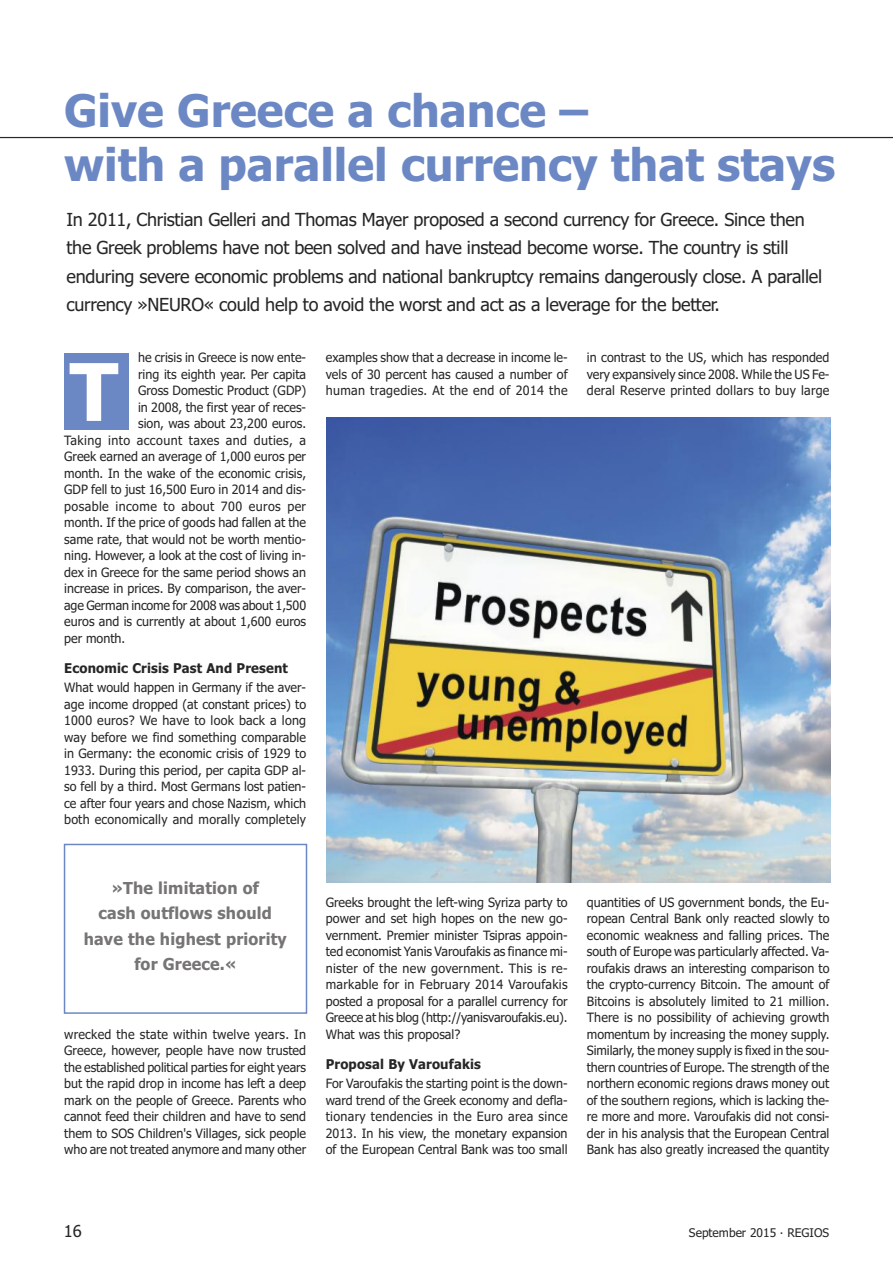
<style>
.page{position:relative;width:893px;height:1269px;background:#fff}
.page>*{position:absolute;margin:0;border:0;box-sizing:border-box;transform-origin:0 0}
.t1{font:700 79.5px "Tahoma";color:#fff}
.t2{font:700 45px/54px "Tahoma";color:#6c88c4}
.t3{font:18px/28.5px "Tahoma";letter-spacing:-.015em;color:#272627}
.t4{font:700 16.5px/25.5px "Tahoma";letter-spacing:.015em;color:#767474;text-align:center}
.t5{font:16.5px "Tahoma";color:#272627}
.t6{font:700 13.5px "Tahoma";letter-spacing:.015em;color:#272627}
.t7{font:12.9px/16.5px "Tahoma";color:#272627;text-align:justify}
.t8{font:12.9px "Tahoma";letter-spacing:.035em;color:#272627}
.t9{font:12px "Tahoma";color:#272627}
</style>
<div class="page">
<hr style="left:0;top:137px;width:893px;height:1px;background:#272627">
<div style="left:64px;top:353px;width:65px;height:77px;background:#6c88c4"></div>
<div style="left:64px;top:844px;width:243px;height:170px;border:2px solid #6c88c4"></div>
<img style="left:326px;top:417px;width:504px;height:465px">
<h2 class="t2" style="left:64px;top:88px;width:773px">Give Greece a chance –<br>with a parallel currency that stays</h2>
<p class="t3" style="left:67px;top:207px;width:757px">In 2011, Christian Gelleri and Thomas Mayer proposed a second currency for Greece. Since then the Greek problems have not been solved and have instead become worse. The country is still enduring severe economic problems and national bankruptcy remains dangerously close. A parallel currency »NEURO« could help to avoid the worst and act as a leverage for the better.</p>
<p class="t7" style="left:138px;top:350px;width:170px">he crisis in Greece is now ente-</p>
<p class="t7" style="left:138px;top:367px;width:170px">ring its eighth year. Per capita</p>
<p class="t7" style="left:138px;top:383px;width:170px">Gross Domestic Product (GDP)</p>
<p class="t7" style="left:138px;top:400px;width:170px">in 2008, the first year of reces-</p>
<p class="t7" style="left:138px;top:416px;width:170px">sion, was about 23,200 euros.</p>
<p class="t8" style="left:64px;top:435px;width:243px">Taking into account taxes and duties, a</p>
<p class="t7" style="left:64px;top:449px;width:243px">Greek earned an average of 1,000 euros per</p>
<p class="t7" style="left:64px;top:466px;width:243px">month. In the wake of the economic crisis,</p>
<p class="t7" style="left:64px;top:482px;width:243px">GDP fell to just 16,500 Euro in 2014 and dis-</p>
<p class="t8" style="left:64px;top:501px;width:243px">posable income to about 700 euros per</p>
<p class="t7" style="left:64px;top:515px;width:243px">month. If the price of goods had fallen at the</p>
<p class="t7" style="left:64px;top:532px;width:243px">same rate, that would not be worth mentio-</p>
<p class="t7" style="left:64px;top:548px;width:243px">ning. However, a look at the cost of living in-</p>
<p class="t7" style="left:64px;top:565px;width:243px">dex in Greece for the same period shows an</p>
<p class="t7" style="left:64px;top:581px;width:243px">increase in prices. By comparison, the aver-</p>
<p class="t7" style="left:64px;top:598px;width:243px">age German income for 2008 was about 1,500</p>
<p class="t7" style="left:64px;top:614px;width:243px">euros and is currently at about 1,600 euros</p>
<p class="t7" style="left:64px;top:631px;width:63px">per month.</p>
<p class="t6" style="left:64px;top:663px;width:225px">Economic Crisis Past And Present</p>
<p class="t7" style="left:64px;top:680px;width:243px">What would happen in Germany if the aver&shy;age income dropped (at constant prices) to 1000 euros? We have to look back a long way before we find something comparable in Germany: the economic crisis of 1929 to 1933. During this period, per capita GDP al&shy;so fell by a third. Most Germans lost patien&shy;ce after four years and chose Nazism, which both economically and morally completely</p>
<h1 class="t1" style="left:70px;top:363px;width:50px">T</h1>
<p class="t7" style="left:326px;top:350px;width:243px">examples show that a decrease in income le&shy;vels of 30 percent has caused a number of human tragedies. At the end of 2014 the</p>
<p class="t7" style="left:587px;top:350px;width:244px">in contrast to the US, which has responded very expansively since 2008. While the US Fe&shy;deral Reserve printed dollars to buy large</p>
<p class="t4" style="left:84px;top:877px;width:205px">»The limitation of<br>cash outflows should have the highest priority for Greece.«</p>
<p class="t7" style="left:64px;top:1027px;width:243px">wrecked the state within twelve years. In Greece, however, people have now trusted the established political parties for eight years but the rapid drop in income has left a deep mark on the people of Greece. Parents who cannot feed their children and have to send them to SOS Children's Villages, sick people who are not treated anymore and many other</p>
<p class="t7" style="left:326px;top:895px;width:243px">Greeks brought the left-wing Syriza party to power and set high hopes on the new go&shy;vernment. Premier minister Tsipras appoin&shy;ted economist Yanis Varoufakis as finance mi&shy;nister of the new government. This is re&shy;markable for in February 2014 Varoufakis posted a proposal for a parallel currency for Greece at his blog (http://yanisvaroufakis.eu).<br>What was this proposal?</p>
<p class="t6" style="left:326px;top:1059px;width:157px">Proposal By Varoufakis</p>
<p class="t7" style="left:326px;top:1076px;width:243px">For Varoufakis the starting point is the down&shy;ward trend of the Greek economy and defla&shy;tionary tendencies in the Euro area since 2013. In his view, the monetary expansion of the European Central Bank was too small</p>
<p class="t7" style="left:587px;top:895px;width:244px">quantities of US government bonds, the Eu&shy;ropean Central Bank only reacted slowly to economic weakness and falling prices. The south of Europe was particularly affected. Va&shy;roufakis draws an interesting comparison to the crypto-currency Bitcoin. The amount of Bitcoins is absolutely limited to 21 million.<br>There is no possibility of achieving growth momentum by increasing the money supply.<br>Similarly, the money supply is fixed in the sou&shy;thern countries of Europe. The strength of the northern economic regions draws money out of the southern regions, which is lacking the&shy;re more and more. Varoufakis did not consi&shy;der in his analysis that the European Central Bank has also greatly increased the quantity</p>
<p class="t5" style="left:64px;top:1224px;width:20px">16</p>
<p class="t9" style="left:689px;top:1228px;width:142px">September 2015 · REGIOS</p>
</div>
